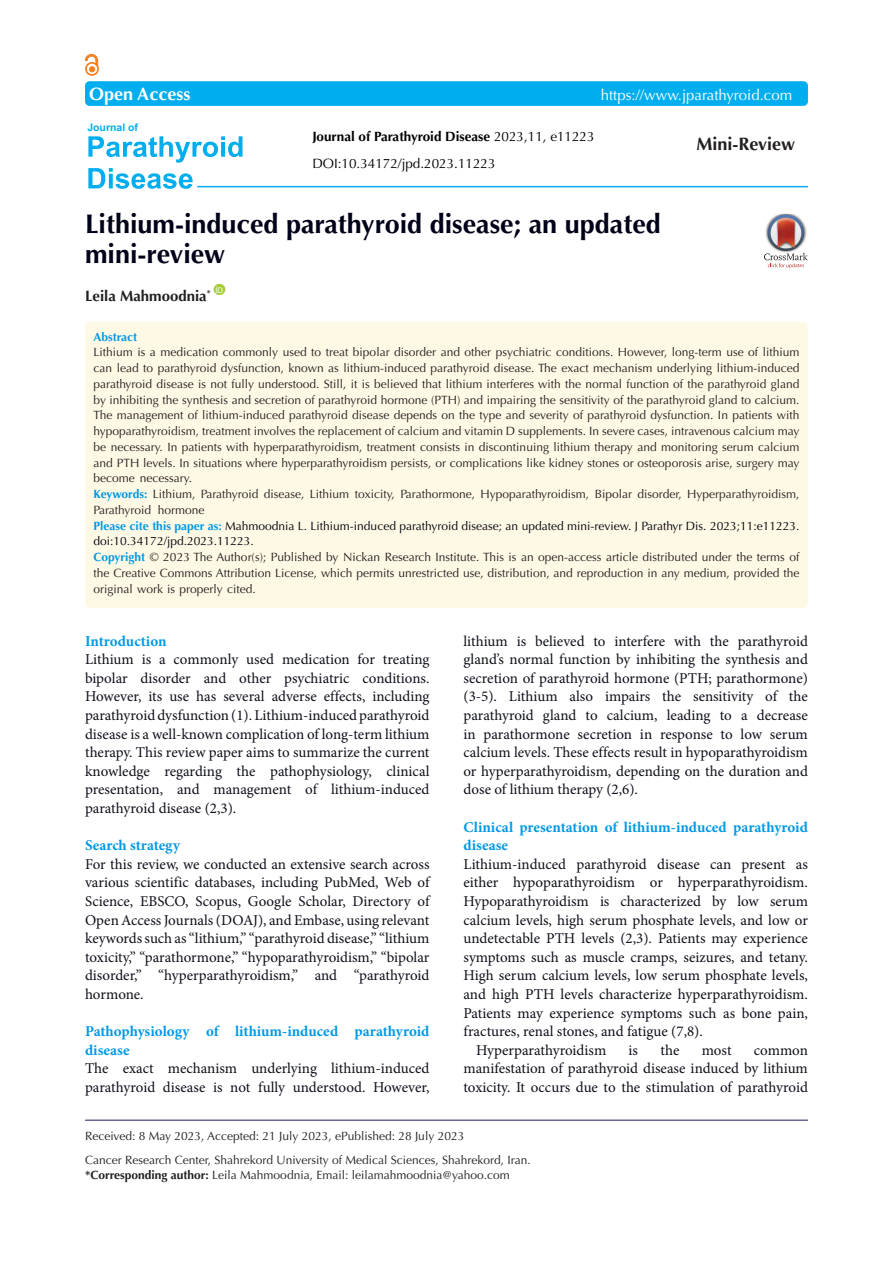
<style>
.page{position:relative;width:893px;height:1263px;background:#fff}
.page>*{position:absolute;margin:0;border:0;box-sizing:border-box;transform-origin:0 0}
.Pa3{font:700 27px/30px "Optima LT Std";color:#000118}
.t1{font:700 18px "Optima LT Std";color:#231f20}
.t2{font:700 18px "Optima LT Std";color:#fff}
.Normal__Web{font:15px/18.6px "Minion Pro";color:#0e101a;text-align:justify}
.Normal__Web-2{font:700 15px/18.6px "Minion Pro";color:#0099e5}
.t3{font:15px "Optima LT Std";color:#fff}
.t4{font:700 15px "Optima LT Std";color:#231f20}
.t5{font:700 13.5px "Optima LT Std";color:#000}
.t6{font:13.5px "Optima LT Std";color:#000}
.t7{font:12px/15.8px "Optima LT Std";color:#231f20;text-align:justify}
.t8{font:12px/15.8px "Optima LT Std";color:#00000b}
.t9{font:700 12px "Optima LT Std";color:#0099e5}
.t10{font:700 10.5px "Arial";color:#00aeef}
.t11{font:7.8px "Arial";color:#fff}
.s1{font-weight:400}
.s2{font-weight:700;color:#0099e5}
.s3{font-weight:700}
</style>
<div class="page">
<div style="left:214px;top:284px;width:11px;height:11px;background:#a6ce39;border-radius:50%"></div>
<div style="left:85px;top:322px;width:723px;height:286px;background:#fef9e5;border-radius:5px"></div>
<hr style="left:85px;top:1120px;width:723px;height:1px;background:#261d5c">
<div style="left:85px;top:81px;width:723px;height:25px;background:#00aeef;border-radius:4px"></div>
<hr style="left:197px;top:186px;width:611px;height:1px;background:#00aeef">
<svg style="left:88px;top:136px;width:154px;height:53px"></svg>
<div style="left:85px;top:62px;width:14px;height:14px;border:2px solid #f58220;border-radius:50%"></div>
<svg style="left:85px;top:54px;width:13px;height:18px"></svg>
<svg style="left:764px;top:214px;width:44px;height:54px"></svg>
<p class="t2" style="left:89px;top:84px;width:103px">Open Access</p>
<p class="t3" style="left:601px;top:86px;width:193px">https://www.jparathyroid.com</p>
<p class="t5" style="left:312px;top:128px;width:284px">Journal of Parathyroid Disease <span class="s1">2023,11, e11223</span></p>
<p class="t10" style="left:87px;top:121px;width:52px">Journal of</p>
<p class="t1" style="left:696px;top:133px;width:100px">Mini-Review</p>
<p class="t6" style="left:312px;top:156px;width:185px">DOI:10.34172/jpd.2023.11223</p>
<p class="Pa3" style="left:85px;top:210px;width:577px">Lithium-induced parathyroid disease; an updated mini-review</p>
<p class="t4" style="left:85px;top:287px;width:127px">Leila Mahmoodnia<sup>*</sup></p>
<p class="t11" style="left:215px;top:284px;width:9px">ID</p>
<p class="t9" style="left:94px;top:330px;width:45px">Abstract</p>
<p class="t7" style="left:94px;top:345px;width:707px">Lithium is a medication commonly used to treat bipolar disorder and other psychiatric conditions. However, long-term use of lithium can lead to parathyroid dysfunction, known as lithium-induced parathyroid disease. The exact mechanism underlying lithium-induced parathyroid disease is not fully understood. Still, it is believed that lithium interferes with the normal function of the parathyroid gland by inhibiting the synthesis and secretion of parathyroid hormone (PTH) and impairing the sensitivity of the parathyroid gland to calcium.<br>The management of lithium-induced parathyroid disease depends on the type and severity of parathyroid dysfunction. In patients with hypoparathyroidism, treatment involves the replacement of calcium and vitamin D supplements. In severe cases, intravenous calcium may be necessary. In patients with hyperparathyroidism, treatment consists in discontinuing lithium therapy and monitoring serum calcium and PTH levels. In situations where hyperparathyroidism persists, or complications like kidney stones or osteoporosis arise, surgery may become necessary.</p>
<p class="t7" style="left:94px;top:486px;width:707px"><span class="s2">Keywords:</span> Lithium, Parathyroid disease, Lithium toxicity, Parathormone, Hypoparathyroidism, Bipolar disorder, Hyperparathyroidism,<br>Parathyroid hormone</p>
<p class="t8" style="left:94px;top:518px;width:707px"><span class="s2">Please cite this paper as:</span> Mahmoodnia L. Lithium-induced parathyroid disease; an updated mini-review. J Parathyr Dis. 2023;11:e11223. doi:10.34172/jpd.2023.11223.</p>
<p class="t7" style="left:94px;top:549px;width:707px"><span class="s2">Copyright</span> © 2023 The Author(s); Published by Nickan Research Institute. This is an open-access article distributed under the terms of the Creative Commons Attribution License, which permits unrestricted use, distribution, and reproduction in any medium, provided the original work is properly cited.</p>
<p class="Normal__Web-2" style="left:85px;top:631px;width:83px">Introduction</p>
<p class="Normal__Web" style="left:85px;top:650px;width:346px">Lithium is a commonly used medication for treating bipolar disorder and other psychiatric conditions.<br>However, its use has several adverse effects, including parathyroid dysfunction (1). Lithium-induced parathyroid disease is a well-known complication of long-term lithium therapy. This review paper aims to summarize the current knowledge regarding the pathophysiology, clinical presentation, and management of lithium-induced parathyroid disease (2,3).</p>
<p class="Normal__Web-2" style="left:85px;top:836px;width:96px">Search strategy</p>
<p class="Normal__Web" style="left:85px;top:855px;width:346px">For this review, we conducted an extensive search across various scientific databases, including PubMed, Web of Science, EBSCO, Scopus, Google Scholar, Directory of Open Access Journals (DOAJ), and Embase, using relevant keywords such as “lithium,” “parathyroid disease,” “lithium toxicity,” “parathormone,” “hypoparathyroidism,” “bipolar disorder,” “hyperparathyroidism,” and “parathyroid hormone.</p>
<p class="Normal__Web-2" style="left:85px;top:1022px;width:346px">Pathophysiology of lithium-induced parathyroid disease</p>
<p class="Normal__Web" style="left:85px;top:1059px;width:346px">The exact mechanism underlying lithium-induced parathyroid disease is not fully understood. However,</p>
<p class="Normal__Web" style="left:463px;top:631px;width:346px">lithium is believed to interfere with the parathyroid gland’s normal function by inhibiting the synthesis and secretion of parathyroid hormone (PTH; parathormone) (3-5). Lithium also impairs the sensitivity of the parathyroid gland to calcium, leading to a decrease in parathormone secretion in response to low serum calcium levels. These effects result in hypoparathyroidism or hyperparathyroidism, depending on the duration and dose of lithium therapy (2,6).</p>
<p class="Normal__Web-2" style="left:463px;top:817px;width:346px">Clinical presentation of lithium-induced parathyroid disease</p>
<p class="Normal__Web" style="left:463px;top:855px;width:346px">Lithium-induced parathyroid disease can present as either hypoparathyroidism or hyperparathyroidism.<br>Hypoparathyroidism is characterized by low serum calcium levels, high serum phosphate levels, and low or undetectable PTH levels (2,3). Patients may experience symptoms such as muscle cramps, seizures, and tetany.<br>High serum calcium levels, low serum phosphate levels, and high PTH levels characterize hyperparathyroidism.<br>Patients may experience symptoms such as bone pain, fractures, renal stones, and fatigue (7,8).</p>
<p class="Normal__Web" style="left:476px;top:1041px;width:132px">Hyperparathyroidism</p>
<p class="Normal__Web" style="left:629px;top:1041px;width:11px">is</p>
<p class="Normal__Web" style="left:660px;top:1041px;width:20px">the</p>
<p class="Normal__Web" style="left:702px;top:1041px;width:31px">most</p>
<p class="Normal__Web" style="left:463px;top:1041px;width:346px;text-indent:290px">common manifestation of parathyroid disease induced by lithium toxicity. It occurs due to the stimulation of parathyroid</p>
<p class="t7" style="left:85px;top:1128px;width:381px">Received: 8 May 2023, Accepted: 21 July 2023, ePublished: 28 July 2023</p>
<p class="t7" style="left:85px;top:1152px;width:447px">Cancer Research Center, Shahrekord University of Medical Sciences, Shahrekord, Iran.</p>
<p class="t7" style="left:85px;top:1167px;width:426px"><span class="s3">*Corresponding author:</span> Leila Mahmoodnia, Email: leilamahmoodnia@yahoo.com</p>
</div>
